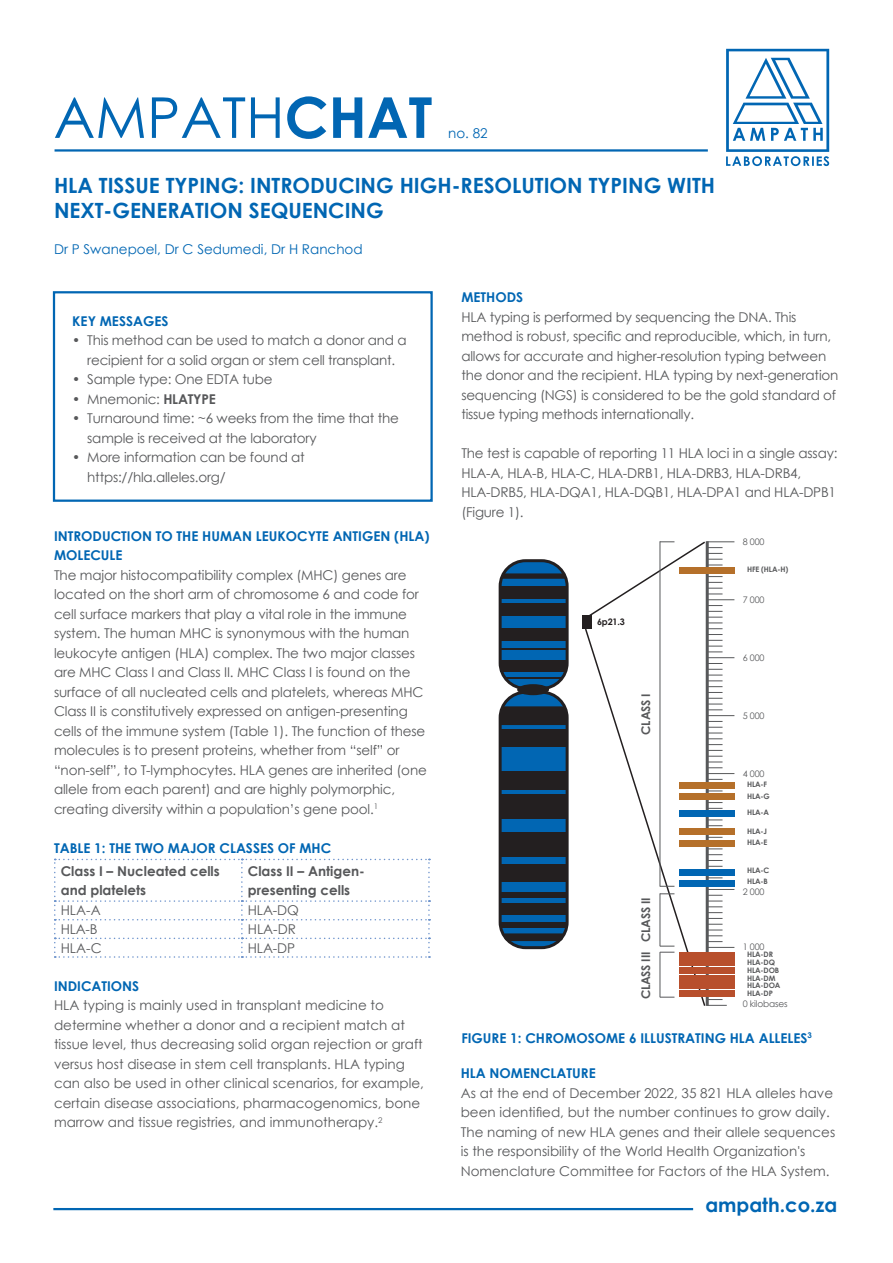
<style>
.page{position:relative;width:893px;height:1263px;background:#fff}
.page>*{position:absolute;margin:0;border:0;box-sizing:border-box;transform-origin:0 0}
.t1{font:700 21px/25.5px "Century Gothic";color:#0166b3}
.t2{font:700 19.5px "Century Gothic";color:#0166b3}
.t3{font:13.5px/19.5px "Century Gothic";letter-spacing:-.01em;color:#57585a}
.t4{font:700 13.5px/19.5px "Century Gothic";color:#0166b3}
.t5{font:700 13.5px/19.5px "Century Gothic";color:#57585a}
.t6{font:13.5px "Century Gothic";color:#0166b3}
.t7{font:700 12px "Century Gothic";letter-spacing:-.02em;color:#57585a}
.t8{font:9px "Century Gothic";letter-spacing:-.02em;color:#57585a}
.t9{font:700 9px "Century Gothic";color:#231f20}
.t10{font:700 7.5px "Century Gothic";letter-spacing:-.02em;color:#57585a}
.s1{font-weight:700}
</style>
<div class="page">
<div style="left:500px;top:561px;width:67px;height:127px;background:#0166b3;border-radius:26px"></div>
<div style="left:499px;top:559px;width:70px;height:131px;border:3px solid #231f20;border-radius:26px"></div>
<div style="left:500px;top:692px;width:67px;height:256px;background:#0166b3;border-radius:26px"></div>
<div style="left:499px;top:691px;width:70px;height:258px;border:3px solid #231f20;border-radius:26px"></div>
<div style="left:582px;top:615px;width:10px;height:14px;background:#231f20"></div>
<svg style="left:502px;top:573px;width:64px;height:6px"></svg>
<div style="left:501px;top:586px;width:65px;height:13px;background:#231f20"></div>
<div style="left:501px;top:603px;width:65px;height:13px;background:#231f20"></div>
<div style="left:501px;top:628px;width:65px;height:13px;background:#231f20"></div>
<div style="left:501px;top:660px;width:65px;height:12px;background:#231f20"></div>
<svg style="left:501px;top:706px;width:65px;height:19px"></svg>
<div style="left:501px;top:730px;width:65px;height:17px;background:#231f20"></div>
<div style="left:501px;top:771px;width:65px;height:19px;background:#231f20"></div>
<div style="left:501px;top:864px;width:65px;height:18px;background:#231f20"></div>
<div style="left:501px;top:892px;width:65px;height:6px;background:#231f20"></div>
<div style="left:501px;top:923px;width:65px;height:5px;background:#231f20"></div>
<svg style="left:504px;top:933px;width:59px;height:8px"></svg>
<div style="left:501px;top:904px;width:65px;height:11px;background:#231f20"></div>
<div style="left:501px;top:794px;width:65px;height:24px;background:#231f20"></div>
<div style="left:501px;top:832px;width:65px;height:24px;background:#231f20"></div>
<hr style="left:501px;top:648px;width:65px;height:2px;background:#231f20">
<hr style="left:506px;top:677px;width:55px;height:2px;background:#231f20">
<div style="left:53px;top:291px;width:380px;height:211px;border:2px solid #0166b3"></div>
<svg style="left:55px;top:96px;width:377px;height:43px"></svg>
<svg style="left:726px;top:49px;width:103px;height:117px"></svg>
<hr style="left:55px;top:149px;width:653px;height:3px;background:#0166b3">
<hr style="left:53px;top:1208px;width:640px;height:2px;background:#0166b3">
<svg style="left:54px;top:859px;width:376px;height:99px"></svg>
<div style="left:680px;top:567px;width:55px;height:7px;background:#b5702a"></div>
<div style="left:680px;top:782px;width:55px;height:7px;background:#b5702a"></div>
<div style="left:680px;top:793px;width:55px;height:7px;background:#b5702a"></div>
<div style="left:680px;top:828px;width:55px;height:7px;background:#b5702a"></div>
<div style="left:680px;top:840px;width:55px;height:7px;background:#b5702a"></div>
<div style="left:680px;top:810px;width:55px;height:7px;background:#0166b3"></div>
<div style="left:680px;top:869px;width:55px;height:7px;background:#0166b3"></div>
<div style="left:680px;top:880px;width:55px;height:7px;background:#0166b3"></div>
<div style="left:680px;top:952px;width:55px;height:6px;background:#b84f2c"></div>
<div style="left:680px;top:975px;width:55px;height:6px;background:#b84f2c"></div>
<div style="left:680px;top:960px;width:55px;height:6px;background:#b84f2c"></div>
<div style="left:680px;top:983px;width:55px;height:6px;background:#b84f2c"></div>
<div style="left:680px;top:967px;width:55px;height:6px;background:#b84f2c"></div>
<div style="left:680px;top:990px;width:55px;height:6px;background:#b84f2c"></div>
<svg style="left:585px;top:541px;width:149px;height:465px"></svg>
<hr style="left:660px;top:541px;width:1px;height:345px;background:#57585a">
<hr style="left:660px;top:893px;width:1px;height:53px;background:#57585a">
<hr style="left:660px;top:952px;width:1px;height:45px;background:#57585a">
<div style="left:517px;top:684px;width:32px;height:11px;background:#231f20;border-radius:50%"></div>
<p class="t6" style="left:448px;top:124px;width:41px">no. 82</p>
<p class="t1" style="left:54px;top:172px;width:663px">HLA TISSUE TYPING: INTRODUCING HIGH-RESOLUTION TYPING WITH<br>NEXT-GENERATION SEQUENCING</p>
<p class="t6" style="left:54px;top:240px;width:310px">Dr P Swanepoel, Dr C Sedumedi, Dr H Ranchod</p>
<p class="t4" style="left:72px;top:311px;width:98px">KEY MESSAGES</p>
<p class="t3" style="left:72px;top:330px;width:336px;text-align:center">• This method can be used to match a donor and a recipient for a solid organ or stem cell transplant.</p>
<p class="t3" style="left:72px;top:369px;width:202px">• Sample type: One EDTA tube</p>
<p class="t3" style="left:72px;top:389px;width:145px">• Mnemonic: <span class="s1">HLATYPE</span></p>
<p class="t3" style="left:87px;top:408px;width:313px;text-indent:-15px">• Turnaround time: ~6 weeks from the time that the sample is received at the laboratory</p>
<p class="t3" style="left:87px;top:447px;width:219px;text-indent:-15px">• More information can be found at https://hla.alleles.org/</p>
<p class="t4" style="left:54px;top:525px;width:377px">INTRODUCTION TO THE HUMAN LEUKOCYTE ANTIGEN (HLA)<br>MOLECULE</p>
<p class="t3" style="left:54px;top:565px;width:374px">The major histocompatibility complex (MHC) genes are located on the short arm of chromosome 6 and code for cell surface markers that play a vital role in the immune system. The human MHC is synonymous with the human leukocyte antigen (HLA) complex. The two major classes are MHC Class I and Class II. MHC Class I is found on the surface of all nucleated cells and platelets, whereas MHC Class II is constitutively expressed on antigen-presenting cells of the immune system (Table 1). The function of these molecules is to present proteins, whether from “self” or “non-self”, to T-lymphocytes. HLA genes are inherited (one allele from each parent) and are highly polymorphic, creating diversity within a population’s gene pool.<sup>1</sup></p>
<p class="t4" style="left:54px;top:837px;width:279px">TABLE 1: THE TWO MAJOR CLASSES OF MHC</p>
<p class="t5" style="left:61px;top:860px;width:161px">Class I – Nucleated cells and platelets</p>
<p class="t5" style="left:248px;top:860px;width:118px">Class II – Antigen&shy;presenting cells</p>
<p class="t3" style="left:61px;top:901px;width:41px">HLA-A</p>
<p class="t3" style="left:248px;top:901px;width:53px">HLA-DQ</p>
<p class="t3" style="left:61px;top:919px;width:38px">HLA-B</p>
<p class="t3" style="left:248px;top:919px;width:50px">HLA-DR</p>
<p class="t3" style="left:61px;top:938px;width:42px">HLA-C</p>
<p class="t3" style="left:248px;top:938px;width:49px">HLA-DP</p>
<p class="t4" style="left:54px;top:975px;width:87px">INDICATIONS</p>
<p class="t3" style="left:54px;top:995px;width:371px">HLA typing is mainly used in transplant medicine to determine whether a donor and a recipient match at tissue level, thus decreasing solid organ rejection or graft versus host disease in stem cell transplants. HLA typing can also be used in other clinical scenarios, for example, certain disease associations, pharmacogenomics, bone marrow and tissue registries, and immunotherapy.<sup>2</sup></p>
<p class="t4" style="left:461px;top:287px;width:63px">METHODS</p>
<p class="t3" style="left:461px;top:307px;width:378px">HLA typing is performed by sequencing the DNA. This method is robust, specific and reproducible, which, in turn, allows for accurate and higher-resolution typing between the donor and the recipient. HLA typing by next-generation sequencing (NGS) is considered to be the gold standard of tissue typing methods internationally.</p>
<p class="t3" style="left:461px;top:444px;width:378px">The test is capable of reporting 11 HLA loci in a single assay:<br>HLA-A, HLA-B, HLA-C, HLA-DRB1, HLA-DRB3, HLA-DRB4, HLA-DRB5, HLA-DQA1, HLA-DQB1, HLA-DPA1 and HLA-DPB1 (Figure 1).</p>
<p class="t8" style="left:743px;top:536px;width:23px">8 000</p>
<p class="t10" style="left:747px;top:564px;width:43px">HFE (HLA-H)</p>
<p class="t9" style="left:597px;top:614px;width:29px">6p21.3</p>
<p class="t7" style="left:637px;top:735px;width:43px;rotate:-90deg">CLASS I</p>
<p class="t7" style="left:637px;top:942px;width:46px;rotate:-90deg">CLASS II</p>
<p class="t7" style="left:637px;top:999px;width:49px;rotate:-90deg">CLASS III</p>
<p class="t8" style="left:743px;top:593px;width:23px">7 000</p>
<p class="t8" style="left:743px;top:651px;width:23px">6 000</p>
<p class="t8" style="left:743px;top:710px;width:23px">5 000</p>
<p class="t8" style="left:743px;top:767px;width:23px">4 000</p>
<p class="t10" style="left:747px;top:779px;width:22px">HLA-F</p>
<p class="t10" style="left:747px;top:790px;width:24px">HLA-G</p>
<p class="t10" style="left:747px;top:807px;width:24px">HLA-A</p>
<p class="t10" style="left:747px;top:826px;width:22px">HLA-J</p>
<p class="t10" style="left:747px;top:865px;width:24px">HLA-C</p>
<p class="t10" style="left:747px;top:837px;width:22px">HLA-E</p>
<p class="t10" style="left:747px;top:875px;width:22px">HLA-B</p>
<p class="t8" style="left:743px;top:886px;width:23px">2 000</p>
<p class="t8" style="left:743px;top:940px;width:23px">1 000</p>
<p class="t10" style="left:747px;top:949px;width:27px">HLA-DR</p>
<p class="t10" style="left:747px;top:956px;width:29px">HLA-DQ</p>
<p class="t10" style="left:747px;top:964px;width:34px">HLA-DOB</p>
<p class="t10" style="left:747px;top:972px;width:30px">HLA-DM</p>
<p class="t10" style="left:747px;top:980px;width:35px">HLA-DOA</p>
<p class="t10" style="left:747px;top:988px;width:27px">HLA-DP</p>
<p class="t8" style="left:743px;top:998px;width:46px">0 kilobases</p>
<p class="t4" style="left:461px;top:1028px;width:352px">FIGURE 1: CHROMOSOME 6 ILLUSTRATING HLA ALLELES<sup>3</sup></p>
<p class="t4" style="left:461px;top:1063px;width:136px">HLA NOMENCLATURE</p>
<p class="t3" style="left:461px;top:1083px;width:376px">As at the end of December 2022, 35 821 HLA alleles have been identified, but the number continues to grow daily.<br>The naming of new HLA genes and their allele sequences is the responsibility of the World Health Organization's Nomenclature Committee for Factors of the HLA System.</p>
<p class="t2" style="left:705px;top:1190px;width:134px">ampath.co.za</p>
</div>
